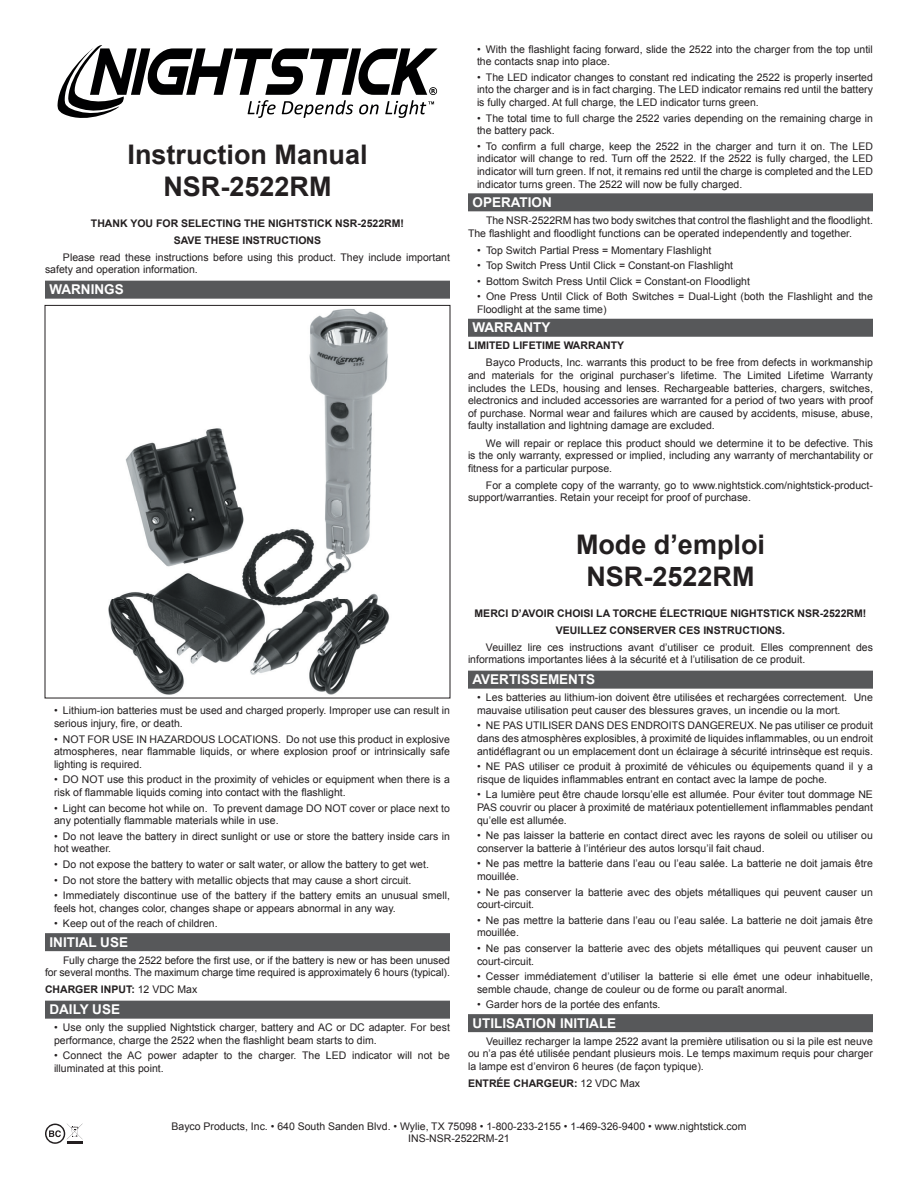
<style>
.page{position:relative;width:918px;height:1188px;background:#fff}
.page>*{position:absolute;margin:0;border:0;box-sizing:border-box;transform-origin:0 0}
.t1{font:700 27px/32.4px "Arial";color:#231f20;text-align:center}
.t2{font:700 13.5px "Arial";color:#fff}
.t3{font:10.5px/12.6px "Arial";color:#231f20}
.t4{font:700 10.5px/17.1px "Arial";color:#231f20;text-align:center}
.s1{font-weight:400}
</style>
<div class="page">
<svg style="left:45px;top:1124px;width:38px;height:20px"></svg>
<div style="left:45px;top:281px;width:405px;height:13px;background:#57585a"></div>
<div style="left:45px;top:293px;width:405px;height:6px;background:#57585a"></div>
<div style="left:45px;top:933px;width:405px;height:14px;background:#57585a"></div>
<div style="left:45px;top:945px;width:405px;height:6px;background:#57585a"></div>
<div style="left:45px;top:1001px;width:405px;height:13px;background:#57585a"></div>
<div style="left:45px;top:1013px;width:405px;height:6px;background:#57585a"></div>
<div style="left:468px;top:193px;width:405px;height:14px;background:#57585a"></div>
<div style="left:468px;top:205px;width:405px;height:6px;background:#57585a"></div>
<div style="left:468px;top:319px;width:405px;height:13px;background:#57585a"></div>
<div style="left:468px;top:331px;width:405px;height:6px;background:#57585a"></div>
<div style="left:468px;top:671px;width:405px;height:13px;background:#57585a"></div>
<div style="left:468px;top:683px;width:405px;height:6px;background:#57585a"></div>
<div style="left:468px;top:1014px;width:405px;height:14px;background:#57585a"></div>
<div style="left:468px;top:1026px;width:405px;height:6px;background:#57585a"></div>
<img style="left:108px;top:308px;width:282px;height:387px">
<svg style="left:57px;top:45px;width:381px;height:73px"></svg>
<h1 class="t1" style="left:127px;top:139px;width:242px">Instruction Manual<br>NSR-2522RM</h1>
<p class="t4" style="left:91px;top:215px;width:315px">THANK YOU FOR SELECTING THE NIGHTSTICK NSR-2522RM!<br>SAVE THESE INSTRUCTIONS</p>
<p class="t3" style="left:45px;top:251px;width:406px;text-indent:18px">Please read these instructions before using this product. They include important safety and operation information.</p>
<p class="t2" style="left:50px;top:281px;width:76px">WARNINGS</p>
<p class="t3" style="left:54px;top:705px;width:397px">• Lithium-ion batteries must be used and charged properly. Improper use can result in serious injury, fire, or death.</p>
<p class="t3" style="left:54px;top:733px;width:398px;text-align:justify">• NOT FOR USE IN HAZARDOUS LOCATIONS. Do not use this product in explosive atmospheres, near flammable liquids, or where explosion proof or intrinsically safe lighting is required.</p>
<p class="t3" style="left:54px;top:774px;width:397px">• DO NOT use this product in the proximity of vehicles or equipment when there is a risk of flammable liquids coming into contact with the flashlight.</p>
<p class="t3" style="left:54px;top:802px;width:397px">• Light can become hot while on. To prevent damage DO NOT cover or place next to any potentially flammable materials while in use.</p>
<p class="t3" style="left:54px;top:830px;width:397px">• Do not leave the battery in direct sunlight or use or store the battery inside cars in hot weather.</p>
<p class="t3" style="left:54px;top:858px;width:376px">• Do not expose the battery to water or salt water, or allow the battery to get wet.</p>
<p class="t3" style="left:54px;top:874px;width:359px">• Do not store the battery with metallic objects that may cause a short circuit.</p>
<p class="t3" style="left:54px;top:889px;width:398px">• Immediately discontinue use of the battery if the battery emits an unusual smell, feels hot, changes color, changes shape or appears abnormal in any way.</p>
<p class="t3" style="left:54px;top:918px;width:165px">• Keep out of the reach of children.</p>
<p class="t2" style="left:50px;top:933px;width:80px">INITIAL USE</p>
<p class="t3" style="left:45px;top:954px;width:406px;text-align:right">Fully charge the 2522 before the first use, or if the battery is new or has been unused<br>for several months. The maximum charge time required is approximately 6 hours (typical).</p>
<p class="t4" style="left:45px;top:982px;width:154px">CHARGER INPUT: <span class="s1">12 VDC Max</span></p>
<p class="t2" style="left:50px;top:1001px;width:72px">DAILY USE</p>
<p class="t3" style="left:54px;top:1021px;width:397px">• Use only the supplied Nightstick charger, battery and AC or DC adapter. For best performance, charge the 2522 when the flashlight beam starts to dim.</p>
<p class="t3" style="left:54px;top:1050px;width:397px">• Connect the AC power adapter to the charger. The LED indicator will not be illuminated at this point.</p>
<p class="t3" style="left:477px;top:43px;width:397px">• With the flashlight facing forward, slide the 2522 into the charger from the top until the contacts snap into place.</p>
<p class="t3" style="left:477px;top:71px;width:398px;text-align:justify">• The LED indicator changes to constant red indicating the 2522 is properly inserted into the charger and is in fact charging. The LED indicator remains red until the battery is fully charged. At full charge, the LED indicator turns green.</p>
<p class="t3" style="left:477px;top:112px;width:398px">• The total time to full charge the 2522 varies depending on the remaining charge in the battery pack.</p>
<p class="t3" style="left:477px;top:140px;width:398px;text-align:justify">• To confirm a full charge, keep the 2522 in the charger and turn it on. The LED indicator will change to red. Turn off the 2522. If the 2522 is fully charged, the LED indicator will turn green. If not, it remains red until the charge is completed and the LED indicator turns green. The 2522 will now be fully charged.</p>
<p class="t2" style="left:472px;top:193px;width:81px">OPERATION</p>
<p class="t3" style="left:468px;top:214px;width:406px;text-indent:18px">The NSR-2522RM has two body switches that control the flashlight and the floodlight.<br>The flashlight and floodlight functions can be operated independently and together.</p>
<p class="t3" style="left:477px;top:244px;width:236px">• Top Switch Partial Press = Momentary Flashlight</p>
<p class="t3" style="left:477px;top:259px;width:258px">• Top Switch Press Until Click = Constant-on Flashlight</p>
<p class="t3" style="left:477px;top:275px;width:275px">• Bottom Switch Press Until Click = Constant-on Floodlight</p>
<p class="t3" style="left:477px;top:291px;width:397px">• One Press Until Click of Both Switches = Dual-Light (both the Flashlight and the<br>Floodlight at the same time)</p>
<p class="t2" style="left:472px;top:319px;width:79px">WARRANTY</p>
<p class="t4" style="left:468px;top:337px;width:158px">LIMITED LIFETIME WARRANTY</p>
<p class="t3" style="left:468px;top:357px;width:407px;text-align:justify;text-indent:18px">Bayco Products, Inc. warrants this product to be free from defects in workmanship and materials for the original purchaser’s lifetime. The Limited Lifetime Warranty includes the LEDs, housing and lenses. Rechargeable batteries, chargers, switches, electronics and included accessories are warranted for a period of two years with proof of purchase. Normal wear and failures which are caused by accidents, misuse, abuse, faulty installation and lightning damage are excluded.</p>
<p class="t3" style="left:468px;top:437px;width:406px;text-align:justify;text-indent:18px">We will repair or replace this product should we determine it to be defective. This is the only warranty, expressed or implied, including any warranty of merchantability or fitness for a particular purpose.</p>
<p class="t3" style="left:468px;top:479px;width:406px;text-indent:18px">For a complete copy of the warranty, go to www.nightstick.com/nightstick-product&shy;support/warranties. Retain your receipt for proof of purchase.</p>
<h1 class="t1" style="left:576px;top:529px;width:191px">Mode d’emploi<br>NSR-2522RM</h1>
<p class="t4" style="left:475px;top:605px;width:393px">MERCI D’AVOIR CHOISI LA TORCHE ÉLECTRIQUE NIGHTSTICK NSR-2522RM!<br>VEUILLEZ CONSERVER CES INSTRUCTIONS.</p>
<p class="t3" style="left:468px;top:641px;width:406px;text-indent:18px">Veuillez lire ces instructions avant d’utiliser ce produit. Elles comprennent des informations importantes liées à la sécurité et à l’utilisation de ce produit.</p>
<p class="t2" style="left:472px;top:671px;width:124px">AVERTISSEMENTS</p>
<p class="t3" style="left:477px;top:691px;width:397px">• Les batteries au lithium-ion doivent être utilisées et rechargées correctement. Une mauvaise utilisation peut causer des blessures graves, un incendie ou la mort.</p>
<p class="t3" style="left:477px;top:720px;width:397px;text-align:justify">• NE PAS UTILISER DANS DES ENDROITS DANGEREUX. Ne pas utiliser ce produit dans des atmosphères explosibles, à proximité de liquides inflammables, ou un endroit antidéflagrant ou un emplacement dont un éclairage à sécurité intrinsèque est requis.</p>
<p class="t3" style="left:477px;top:760px;width:397px">• NE PAS utiliser ce produit à proximité de véhicules ou équipements quand il y a risque de liquides inflammables entrant en contact avec la lampe de poche.</p>
<p class="t3" style="left:477px;top:789px;width:397px;text-align:justify">• La lumière peut être chaude lorsqu’elle est allumée. Pour éviter tout dommage NE PAS couvrir ou placer à proximité de matériaux potentiellement inflammables pendant qu’elle est allumée.</p>
<p class="t3" style="left:477px;top:829px;width:397px">• Ne pas laisser la batterie en contact direct avec les rayons de soleil ou utiliser ou conserver la batterie à l’intérieur des autos lorsqu’il fait chaud.</p>
<p class="t3" style="left:477px;top:858px;width:397px">• Ne pas mettre la batterie dans l’eau ou l’eau salée. La batterie ne doit jamais être mouillée.</p>
<p class="t3" style="left:477px;top:886px;width:397px">• Ne pas conserver la batterie avec des objets métalliques qui peuvent causer un court-circuit.</p>
<p class="t3" style="left:477px;top:914px;width:397px">• Ne pas mettre la batterie dans l’eau ou l’eau salée. La batterie ne doit jamais être mouillée.</p>
<p class="t3" style="left:477px;top:942px;width:397px">• Ne pas conserver la batterie avec des objets métalliques qui peuvent causer un court-circuit.</p>
<p class="t3" style="left:477px;top:970px;width:397px">• Cesser immédiatement d’utiliser la batterie si elle émet une odeur inhabituelle, semble chaude, change de couleur ou de forme ou paraît anormal.</p>
<p class="t3" style="left:477px;top:999px;width:185px">• Garder hors de la portée des enfants.</p>
<p class="t2" style="left:472px;top:1014px;width:145px">UTILISATION INITIALE</p>
<p class="t3" style="left:468px;top:1035px;width:406px;text-align:justify;text-indent:18px">Veuillez recharger la lampe 2522 avant la première utilisation ou si la pile est neuve ou n’a pas été utilisée pendant plusieurs mois. Le temps maximum requis pour charger la lampe est d’environ 6 heures (de façon typique).</p>
<p class="t4" style="left:468px;top:1075px;width:174px">ENTRÉE CHARGEUR: <span class="s1">12 VDC Max</span></p>
<p class="t3" style="left:172px;top:1120px;width:576px;text-align:center">Bayco Products, Inc. • 640 South Sanden Blvd. • Wylie, TX 75098 • 1-800-233-2155 • 1-469-326-9400 • www.nightstick.com<br>INS-NSR-2522RM-21</p>
</div>
